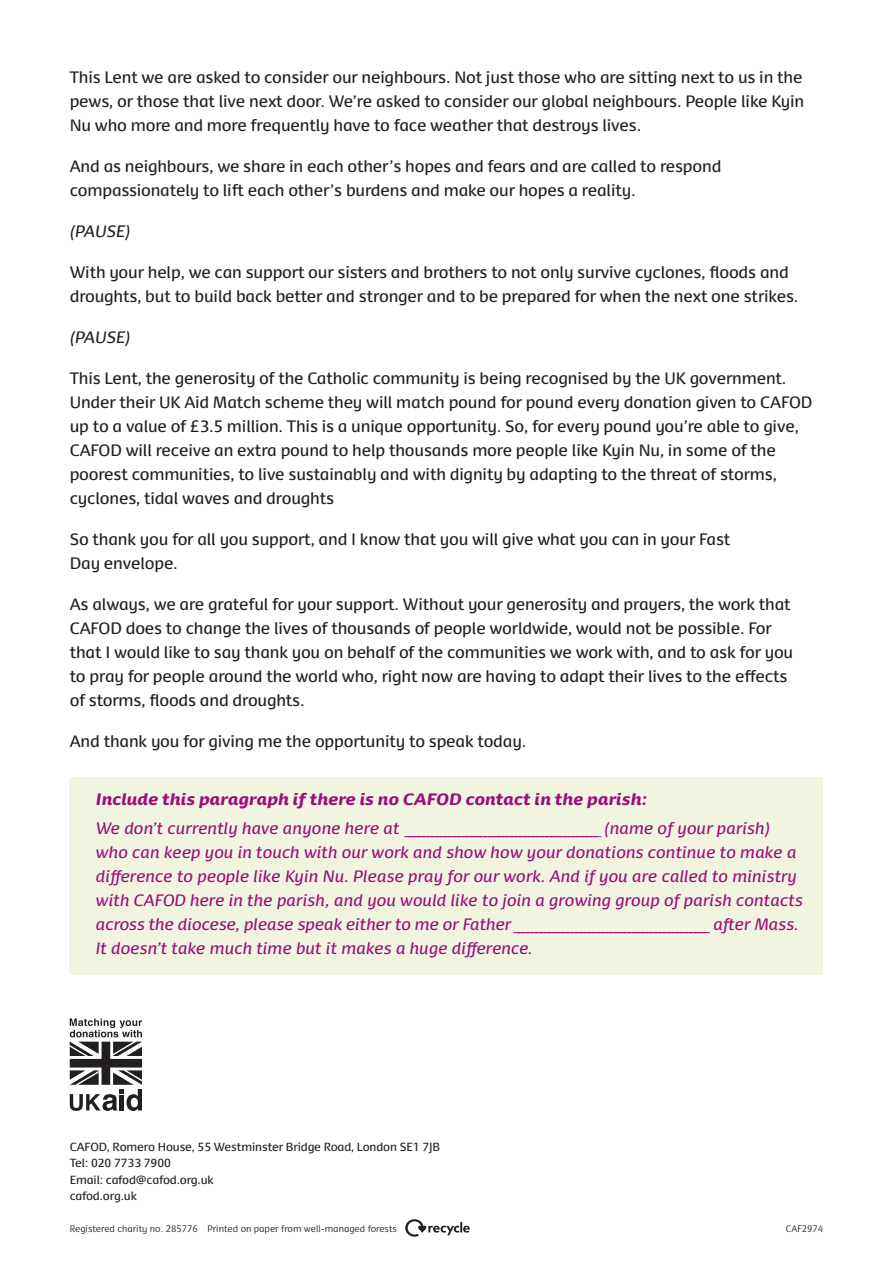
<style>
.page{position:relative;width:893px;height:1263px;background:#fff}
.page>*{position:absolute;margin:0;border:0;box-sizing:border-box;transform-origin:0 0}
.t1{font:15.75px/24px "Dancer TF";letter-spacing:-.01em;color:#231f20}
.t2{font:italic 15.75px/24px "Dancer Pro";color:#9a0f79}
.t3{font:italic 900 15.75px "Dancer Pro";color:#9a0f79}
.t4{font:italic 15.75px "Dancer Pro";letter-spacing:-.01em;color:#231f20}
.t5{font:11.25px/16.5px "Dancer TF";letter-spacing:-.01em;color:#231f20}
.t6{font:300 9px "Dancer TF";color:#231f20}
</style>
<div class="page">
<svg style="left:405px;top:1219px;width:65px;height:17px"></svg>
<div style="left:70px;top:777px;width:753px;height:197px;background:#f0f4e1"></div>
<svg style="left:70px;top:1018px;width:72px;height:93px"></svg>
<p class="t1" style="left:70px;top:65px;width:736px;text-align:justify">This Lent we are asked to consider our neighbours. Not just those who are sitting next to us in the pews, or those that live next door. We’re asked to consider our global neighbours. People like Kyin Nu who more and more frequently have to face weather that destroys lives.</p>
<p class="t1" style="left:70px;top:154px;width:653px">And as neighbours, we share in each other’s hopes and fears and are called to respond compassionately to lift each other’s burdens and make our hopes a reality.</p>
<p class="t4" style="left:70px;top:220px;width:61px">(PAUSE)</p>
<p class="t1" style="left:70px;top:260px;width:730px">With your help, we can support our sisters and brothers to not only survive cyclones, floods and droughts, but to build back better and stronger and to be prepared for when the next one strikes.</p>
<p class="t4" style="left:70px;top:326px;width:61px">(PAUSE)</p>
<p class="t1" style="left:70px;top:366px;width:744px">This Lent, the generosity of the Catholic community is being recognised by the UK government.<br>Under their UK Aid Match scheme they will match pound for pound every donation given to CAFOD up to a value of £3.5 million. This is a unique opportunity. So, for every pound you’re able to give, CAFOD will receive an extra pound to help thousands more people like Kyin Nu, in some of the poorest communities, to live sustainably and with dignity by adapting to the threat of storms, cyclones, tidal waves and droughts</p>
<p class="t1" style="left:70px;top:527px;width:662px">So thank you for all you support, and I know that you will give what you can in your Fast<br>Day envelope.</p>
<p class="t1" style="left:70px;top:592px;width:725px">As always, we are grateful for your support. Without your generosity and prayers, the work that CAFOD does to change the lives of thousands of people worldwide, would not be possible. For that I would like to say thank you on behalf of the communities we work with, and to ask for you to pray for people around the world who, right now are having to adapt their lives to the effects of storms, floods and droughts.</p>
<p class="t1" style="left:70px;top:729px;width:458px">And thank you for giving me the opportunity to speak today.</p>
<p class="t3" style="left:95px;top:788px;width:553px">Include this paragraph if there is no CAFOD contact in the parish:</p>
<p class="t2" style="left:95px;top:815px;width:709px">We don’t currently have anyone here at ____________________________________________ (name of your parish) who can keep you in touch with our work and show how your donations continue to make a difference to people like Kyin Nu. Please pray for our work. And if you are called to ministry with CAFOD here in the parish, and you would like to join a growing group of parish contacts across the diocese, please speak either to me or Father ____________________________________________ after Mass.<br>It doesn’t take much time but it makes a huge difference.</p>
<p class="t5" style="left:70px;top:1138px;width:372px">CAFOD, Romero House, 55 Westminster Bridge Road, London SE1 7JB<br>Tel: 020 7733 7900<br>Email: cafod@cafod.org.uk<br>cafod.org.uk</p>
<p class="t6" style="left:70px;top:1223px;width:329px">Registered charity no. 285776 Printed on paper from well-managed forests</p>
<p class="t6" style="left:786px;top:1223px;width:39px">CAF2974</p>
</div>
